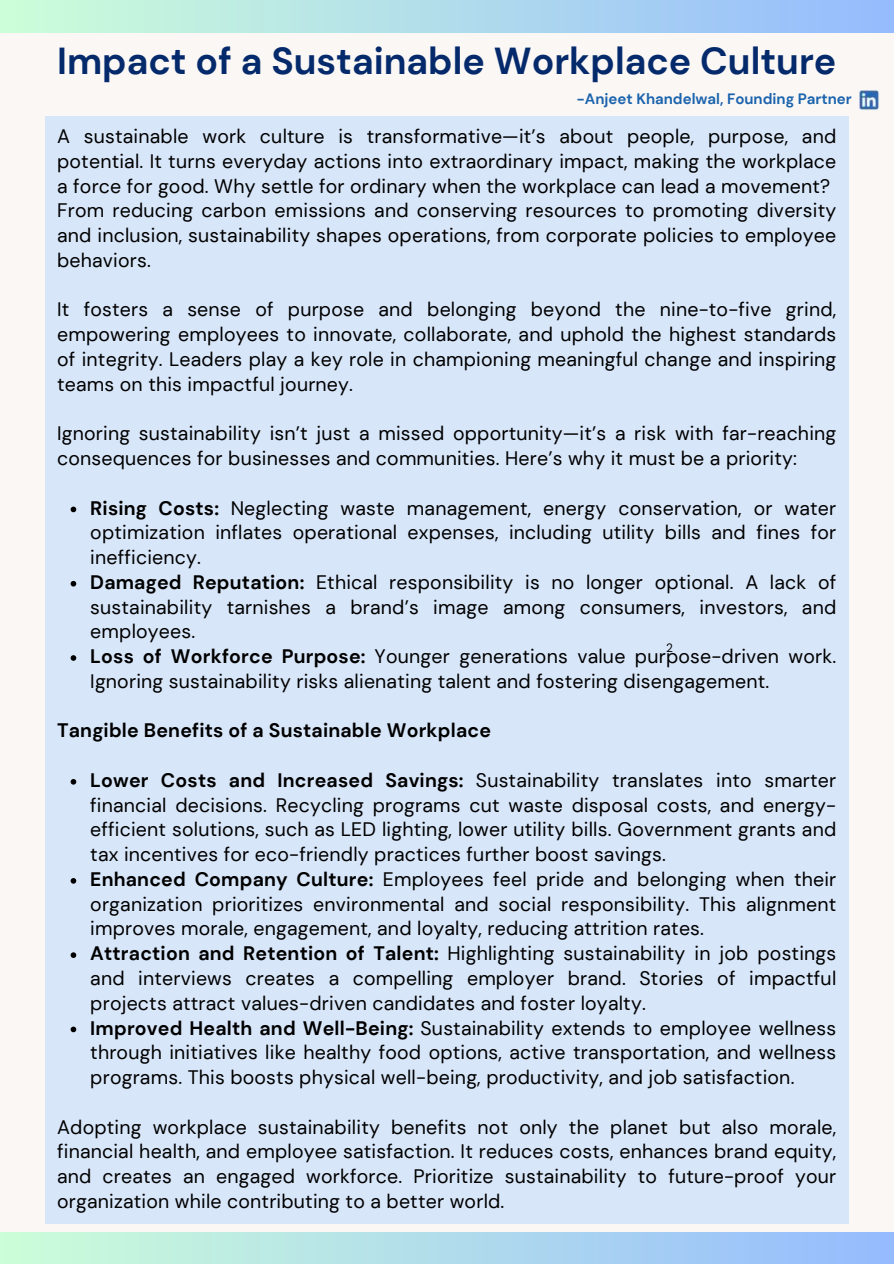
<style>
.page{position:relative;width:894px;height:1264px;background:#fff}
.page>*{position:absolute;margin:0;border:0;box-sizing:border-box;transform-origin:0 0}
.t1{font:700 37.5px "DM Sans";color:#052a6c}
.t2{font:19.5px/24.8px "DM Sans";letter-spacing:.01em;color:#000}
.t3{font:700 19.5px "DM Sans";letter-spacing:.01em;color:#000}
.t4{font:700 15px "DM Sans";color:#1c64ad}
.t5{font:12px "DM Sans";color:#000}
.s1{font-weight:700}
</style>
<div class="page">
<div style="left:0;top:0;width:893px;height:1263px;background:#faf7f5"></div>
<div style="left:0;top:1232px;width:893px;height:31px;background:linear-gradient(to right,#ccfed9,#95bbfe)"></div>
<div style="left:45px;top:116px;width:803px;height:1107px;background:#d8e6f9"></div>
<svg style="left:71px;top:506px;width:5px;height:6px"></svg>
<svg style="left:71px;top:581px;width:5px;height:5px"></svg>
<svg style="left:71px;top:655px;width:5px;height:5px"></svg>
<svg style="left:71px;top:779px;width:5px;height:5px"></svg>
<svg style="left:71px;top:878px;width:5px;height:5px"></svg>
<svg style="left:71px;top:952px;width:5px;height:5px"></svg>
<svg style="left:71px;top:1026px;width:5px;height:6px"></svg>
<div style="left:0;top:0;width:893px;height:33px;background:linear-gradient(to right,#ccfed8,#96bbfe)"></div>
<img style="left:859px;top:90px;width:20px;height:20px">
<h1 class="t1" style="left:57px;top:38px;width:780px">Impact of a Sustainable Workplace Culture</h1>
<p class="t4" style="left:577px;top:89px;width:276px">-Anjeet Khandelwal, Founding Partner</p>
<p class="t2" style="left:57px;top:124px;width:780px">A sustainable work culture is transformative—it’s about people, purpose, and potential. It turns everyday actions into extraordinary impact, making the workplace a force for good. Why settle for ordinary when the workplace can lead a movement?<br>From reducing carbon emissions and conserving resources to promoting diversity and inclusion, sustainability shapes operations, from corporate policies to employee behaviors.</p>
<p class="t2" style="left:57px;top:297px;width:780px;text-align:justify">It fosters a sense of purpose and belonging beyond the nine-to-five grind, empowering employees to innovate, collaborate, and uphold the highest standards of integrity. Leaders play a key role in championing meaningful change and inspiring teams on this impactful journey.</p>
<p class="t2" style="left:57px;top:421px;width:780px">Ignoring sustainability isn’t just a missed opportunity—it’s a risk with far-reaching consequences for businesses and communities. Here’s why it must be a priority:</p>
<p class="t2" style="left:90px;top:495px;width:747px"><span class="s1">Rising Costs:</span> Neglecting waste management, energy conservation, or water optimization inflates operational expenses, including utility bills and fines for inefficiency.<br><span class="s1">Damaged Reputation:</span> Ethical responsibility is no longer optional. A lack of sustainability tarnishes a brand’s image among consumers, investors, and employees.<br><span class="s1">Loss of Workforce Purpose:</span> Younger generations value purpose-driven work.<br>Ignoring sustainability risks alienating talent and fostering disengagement.</p>
<p class="t3" style="left:57px;top:718px;width:435px">Tangible Benefits of a Sustainable Workplace</p>
<p class="t2" style="left:90px;top:767px;width:747px"><span class="s1">Lower Costs and Increased Savings:</span> Sustainability translates into smarter financial decisions. Recycling programs cut waste disposal costs, and energy&shy;efficient solutions, such as LED lighting, lower utility bills. Government grants and tax incentives for eco-friendly practices further boost savings.<br><span class="s1">Enhanced Company Culture:</span> Employees feel pride and belonging when their organization prioritizes environmental and social responsibility. This alignment improves morale, engagement, and loyalty, reducing attrition rates.<br><span class="s1">Attraction and Retention of Talent:</span> Highlighting sustainability in job postings and interviews creates a compelling employer brand. Stories of impactful projects attract values-driven candidates and foster loyalty.<br><span class="s1">Improved Health and Well-Being:</span> Sustainability extends to employee wellness through initiatives like healthy food options, active transportation, and wellness programs. This boosts physical well-being, productivity, and job satisfaction.</p>
<p class="t2" style="left:57px;top:1114px;width:780px;text-align:justify">Adopting workplace sustainability benefits not only the planet but also morale, financial health, and employee satisfaction. It reduces costs, enhances brand equity, and creates an engaged workforce. Prioritize sustainability to future-proof your organization while contributing to a better world.</p>
<p class="t5" style="left:666px;top:640px;width:8px">2</p>
</div>
